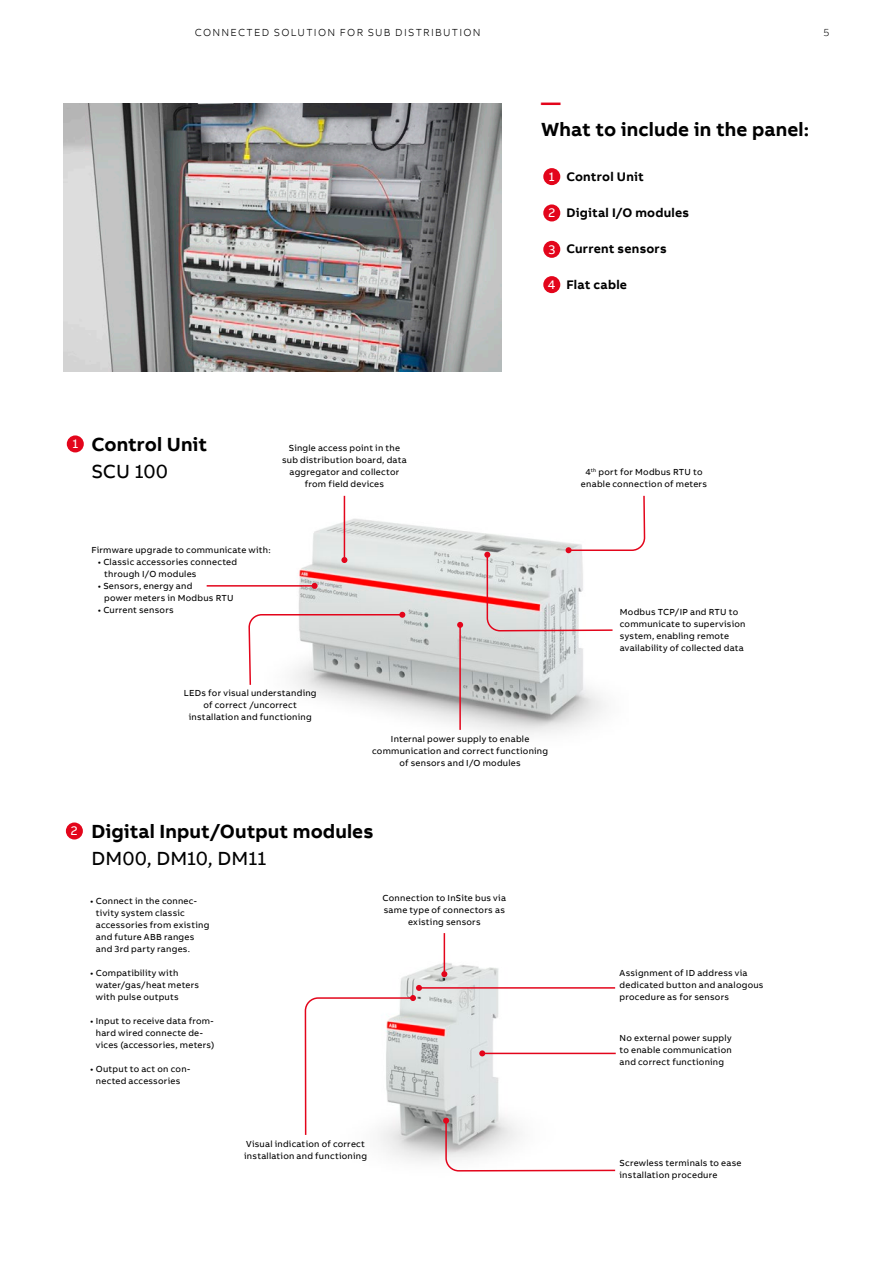
<style>
.page{position:relative;width:893px;height:1263px;background:#fff}
.page>*{position:absolute;margin:0;border:0;box-sizing:border-box;transform-origin:0 0}
.t1{font:700 19.5px "AB Bvoice";letter-spacing:.005em;color:#000}
.t2{font:19.5px "AB Bvoice";color:#000}
.t3{font:700 19.5px "AB Bvoice";color:#e3051b}
.t4{font:700 12.75px "AB Bvoice";letter-spacing:.02em;color:#000}
.t5{font:12.75px "AB Bvoice";color:#fff}
.t6{font:300 10.5px "AB Bvoice";letter-spacing:.12em;color:#000}
.t7{font:9px/12px "AB Bvoice";letter-spacing:.025em;color:#000}
</style>
<div class="page">
<img style="left:64px;top:104px;width:437px;height:267px">
<img style="left:298px;top:512px;width:308px;height:222px">
<img style="left:380px;top:933px;width:201px;height:228px">
<div style="left:543px;top:168px;width:17px;height:17px;background:#e3051b;border-radius:50%"></div>
<div style="left:67px;top:435px;width:17px;height:17px;background:#e3051b;border-radius:50%"></div>
<div style="left:543px;top:204px;width:17px;height:17px;background:#e3051b;border-radius:50%"></div>
<div style="left:66px;top:822px;width:17px;height:17px;background:#e3051b;border-radius:50%"></div>
<div style="left:543px;top:241px;width:17px;height:17px;background:#e3051b;border-radius:50%"></div>
<div style="left:543px;top:276px;width:17px;height:17px;background:#e3051b;border-radius:50%"></div>
<hr style="left:344px;top:496px;width:1px;height:64px;background:#e3051b">
<svg style="left:341px;top:557px;width:6px;height:6px"></svg>
<hr style="left:207px;top:585px;width:108px;height:2px;background:#e3051b">
<svg style="left:312px;top:583px;width:6px;height:6px"></svg>
<hr style="left:419px;top:987px;width:196px;height:2px;background:#e3051b">
<hr style="left:482px;top:1053px;width:134px;height:1px;background:#e3051b">
<svg style="left:479px;top:1050px;width:6px;height:6px"></svg>
<hr style="left:444px;top:933px;width:1px;height:41px;background:#e3051b">
<svg style="left:441px;top:971px;width:6px;height:6px"></svg>
<hr style="left:459px;top:625px;width:2px;height:105px;background:#e3051b">
<svg style="left:457px;top:622px;width:6px;height:6px"></svg>
<svg style="left:443px;top:1118px;width:173px;height:54px"></svg>
<svg style="left:249px;top:612px;width:156px;height:74px"></svg>
<svg style="left:304px;top:985px;width:118px;height:151px"></svg>
<svg style="left:484px;top:495px;width:162px;height:137px"></svg>
<p class="t6" style="left:195px;top:26px;width:287px">CONNECTED SOLUTION FOR SUB DISTRIBUTION</p>
<p class="t6" style="left:823px;top:26px;width:7px">5</p>
<h1 class="t3" style="left:541px;top:90px;width:21px">—</h1>
<h1 class="t1" style="left:541px;top:117px;width:269px">What to include in the panel:</h1>
<h2 class="t5" style="left:549px;top:169px;width:7px">1</h2>
<h2 class="t5" style="left:548px;top:205px;width:8px">2</h2>
<h2 class="t5" style="left:548px;top:242px;width:8px">3</h2>
<h2 class="t5" style="left:548px;top:277px;width:9px">4</h2>
<h2 class="t4" style="left:566px;top:169px;width:79px">Control Unit</h2>
<h2 class="t4" style="left:566px;top:205px;width:124px">Digital I/O modules</h2>
<h2 class="t4" style="left:566px;top:241px;width:102px">Current sensors</h2>
<h2 class="t4" style="left:566px;top:277px;width:62px">Flat cable</h2>
<h2 class="t5" style="left:72px;top:436px;width:7px">1</h2>
<h1 class="t1" style="left:91px;top:432px;width:117px">Control Unit</h1>
<h1 class="t2" style="left:91px;top:459px;width:78px">SCU 100</h1>
<p class="t7" style="left:282px;top:442px;width:126px;text-align:center">Single access point in the sub distribution board, data aggregator and collector from field devices</p>
<p class="t7" style="left:91px;top:543px;width:181px">Firmware upgrade to communicate with:</p>
<p class="t7" style="left:104px;top:555px;width:134px;text-indent:-6px">• Classic accessories connected through I/O modules</p>
<p class="t7" style="left:104px;top:579px;width:131px;text-indent:-6px">• Sensors, energy and<br>power meters in Modbus RTU</p>
<p class="t7" style="left:98px;top:603px;width:77px">• Current sensors</p>
<p class="t7" style="left:184px;top:687px;width:134px;text-align:center">LEDs for visual understanding of correct /uncorrect installation and functioning</p>
<p class="t7" style="left:372px;top:733px;width:177px;text-align:center">Internal power supply to enable communication and correct functioning of sensors and I/O modules</p>
<h2 class="t5" style="left:71px;top:823px;width:8px">2</h2>
<h1 class="t1" style="left:91px;top:819px;width:284px">Digital Input/Output modules</h1>
<h1 class="t2" style="left:91px;top:846px;width:177px">DM00, DM10, DM11</h1>
<p class="t7" style="left:96px;top:895px;width:115px;text-indent:-6px">• Connect in the connec&shy;tivity system classic accessories from existing and future ABB ranges and 3rd party ranges.</p>
<p class="t7" style="left:96px;top:967px;width:105px;text-indent:-6px">• Compatibility with water/gas/heat meters with pulse outputs</p>
<p class="t7" style="left:96px;top:1015px;width:120px;text-indent:-6px">• Input to receive data from&shy;hard wired connecte de&shy;vices (accessories, meters)</p>
<p class="t7" style="left:90px;top:1063px;width:101px;text-align:center">• Output to act on con&shy;nected accessories</p>
<p class="t7" style="left:383px;top:892px;width:125px;text-align:center">Connection to InSite bus via same type of connectors as existing sensors</p>
<p class="t7" style="left:244px;top:1138px;width:124px">Visual indication of correct installation and functioning</p>
<p class="t7" style="left:581px;top:466px;width:128px;text-align:center">4<sup>th</sup> port for Modbus RTU to enable connection of meters</p>
<p class="t7" style="left:620px;top:606px;width:127px">Modbus TCP/IP and RTU to communicate to supervision system, enabling remote availability of collected data</p>
<p class="t7" style="left:620px;top:967px;width:146px">Assignment of ID address via dedicated button and analogous procedure as for sensors</p>
<p class="t7" style="left:620px;top:1032px;width:114px;text-align:justify">No external power supply to enable communication and correct functioning</p>
<p class="t7" style="left:620px;top:1157px;width:124px">Screwless terminals to ease installation procedure</p>
</div>
